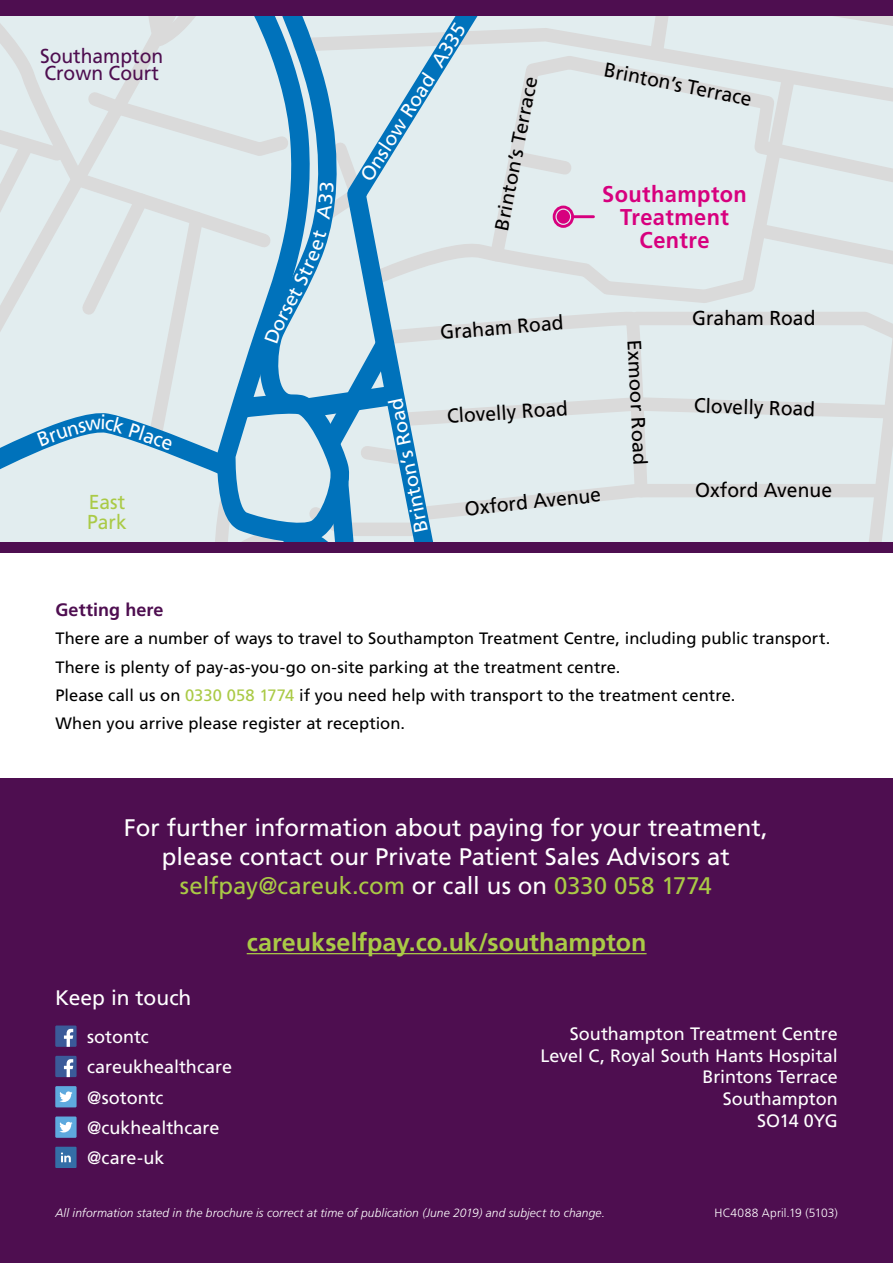
<style>
.page{position:relative;width:893px;height:1263px;background:#fff}
.page>*{position:absolute;margin:0;border:0;box-sizing:border-box;transform-origin:0 0}
.t1{font:700 25.05px "Frutiger LT Std";color:#aaca46}
.t2{font:24px/28.8px "Frutiger LT Std";color:#fff;text-align:center}
.t3{font:700 22.8px/22.8px "Frutiger LT Std";letter-spacing:.02em;color:#d7007e;text-align:center;scale:.96 1}
.t4{font:21px "Frutiger LT Std";letter-spacing:-.005em;color:#fff}
.t5{font:20.25px "Frutiger LT Std";color:#000;scale:.96 1}
.t6{font:20.25px/16.8px "Frutiger LT Std";color:#4e0e50;scale:.96 1}
.t7{font:20.25px/20.2px "Frutiger LT Std";color:#aaca46;scale:.96 1}
.t8{font:20.1px "Frutiger LT Std";color:#000;scale:.96 1}
.t9{font:19.5px "Frutiger LT Std";color:#fff}
.t10{font:19.35px "Frutiger LT Std";color:#000;scale:1.04 1}
.t11{font:19.35px "Frutiger LT Std";color:#fff;scale:1.04 1}
.t12{font:19.35px "Frutiger LT Std";color:#000;scale:1.05 1}
.t13{font:18px/21.6px "Frutiger LT Std";color:#fff;text-align:right}
.t14{font:700 18px "Frutiger LT Std";letter-spacing:.005em;color:#4e0e50}
.t15{font:16.5px/28.3px "Frutiger LT Std";letter-spacing:.005em;color:#000}
.t16{font:italic 300 12px "Frutiger LT Std";letter-spacing:.01em;color:#fff}
.t17{font:300 12px "Frutiger LT Std";letter-spacing:.01em;color:#fff}
.s1{color:#aaca46}
</style>
<div class="page">
<svg style="left:591px;top:62px;width:302px;height:20px;background:#dee4e5"></svg>
<svg style="left:591px;top:15px;width:302px;height:47px;background:#dde5e8"></svg>
<svg style="left:0;top:15px;width:186px;height:67px;background:#dee6e8"></svg>
<svg style="left:186px;top:15px;width:151px;height:67px;background:#a5c9de"></svg>
<svg style="left:337px;top:15px;width:254px;height:67px;background:#cadae3"></svg>
<div style="left:0;top:779px;width:893px;height:484px;background:#4e0e50"></div>
<div style="left:0;top:542px;width:893px;height:11px;background:#4e0e50"></div>
<div style="left:0;top:0;width:893px;height:15px;background:#4e0e50"></div>
<hr style="left:247px;top:953px;width:400px;height:1px;background:#aaca46">
<div style="left:55px;top:1025px;width:22px;height:22px;background:#3b5a99"></div>
<svg style="left:64px;top:1029px;width:9px;height:18px"></svg>
<div style="left:55px;top:1056px;width:22px;height:21px;background:#3b5a99"></div>
<svg style="left:64px;top:1059px;width:9px;height:18px"></svg>
<div style="left:55px;top:1086px;width:22px;height:21px;background:#5ea9de"></div>
<svg style="left:59px;top:1091px;width:14px;height:11px"></svg>
<div style="left:55px;top:1147px;width:22px;height:21px;background:#346ea7"></div>
<svg style="left:61px;top:1152px;width:10px;height:10px"></svg>
<div style="left:55px;top:1116px;width:22px;height:22px;background:#5ea9de"></div>
<svg style="left:59px;top:1122px;width:14px;height:10px"></svg>
<svg style="left:0;top:82px;width:893px;height:460px;background:#ccdfe7"></svg>
<p class="t6" style="left:40px;top:48px;width:130px">Southampton<br>Crown Court</p>
<p class="t7" style="left:87px;top:492px;width:43px">East<br>Park</p>
<p class="t9" style="left:355px;top:173px;width:183px;rotate:-58deg">Onslow Road A335</p>
<p class="t10" style="left:490px;top:228px;width:152px;rotate:-79deg">Brinton’s Terrace</p>
<p class="t8" style="left:607px;top:58px;width:158px;rotate:11deg">Brinton’s Terrace</p>
<h3 class="t3" style="left:602px;top:183px;width:152px">Southampton<br>Treatment<br>Centre</h3>
<p class="t11" style="left:410px;top:534px;width:133px;rotate:-101deg">Br ni ton’s Road</p>
<p class="t5" style="left:692px;top:306px;width:130px">Graham Road</p>
<p class="t5" style="left:439px;top:321px;width:118px;rotate:-5deg">Graham Roa</p>
<p class="t12" style="left:645px;top:339px;width:121px;rotate:87deg">Exmoor Road</p>
<p class="t5" style="left:446px;top:404px;width:128px;rotate:-4deg">Clovelly Road</p>
<p class="t5" style="left:694px;top:393px;width:128px;rotate:2deg">Clovelly Road</p>
<p class="t8" style="left:464px;top:497px;width:144px;rotate:-6deg">Oxford Avenue</p>
<p class="t5" style="left:695px;top:478px;width:144px">Oxford Avenue</p>
<p class="t14" style="left:55px;top:599px;width:110px">Getting here</p>
<p class="t15" style="left:55px;top:624px;width:776px">There are a number of ways to travel to Southampton Treatment Centre, including public transport.<br>There is plenty of pay-as-you-go on-site parking at the treatment centre.<br>Please call us on <span class="s1">0330 058 1774</span> if you need help with transport to the treatment centre.<br>When you arrive please register at reception.</p>
<h2 class="t2" style="left:124px;top:814px;width:645px">For further information about paying for your treatment, please contact our Private Patient Sales Advisors at <span class="s1">selfpay@careuk.com</span> or call us on <span class="s1">0330 058 1774</span></h2>
<h1 class="t1" style="left:247px;top:928px;width:401px">careukselfpay.co.uk/southampton</h1>
<p class="t4" style="left:55px;top:985px;width:138px">Keep in touch</p>
<p class="t13" style="left:87px;top:1026px;width:63px">sotontc</p>
<p class="t13" style="left:87px;top:1056px;width:146px">careukhealthcare</p>
<p class="t13" style="left:87px;top:1086px;width:78px">@sotontc</p>
<p class="t13" style="left:87px;top:1112px;width:134px;line-height:30.3px;text-align:left">@cukhealthcare @care-uk</p>
<p class="t13" style="left:540px;top:1023px;width:299px">Southampton Treatment Centre<br>Level C, Royal South Hants Hospital<br>Brintons Terrace<br>Southampton<br>SO14 0YG</p>
<p class="t16" style="left:55px;top:1206px;width:551px">All information stated in the brochure is correct at time of publication (June 2019) and subject to change.</p>
<p class="t17" style="left:715px;top:1206px;width:125px">HC4088 April.19 (5103)</p>
</div>
